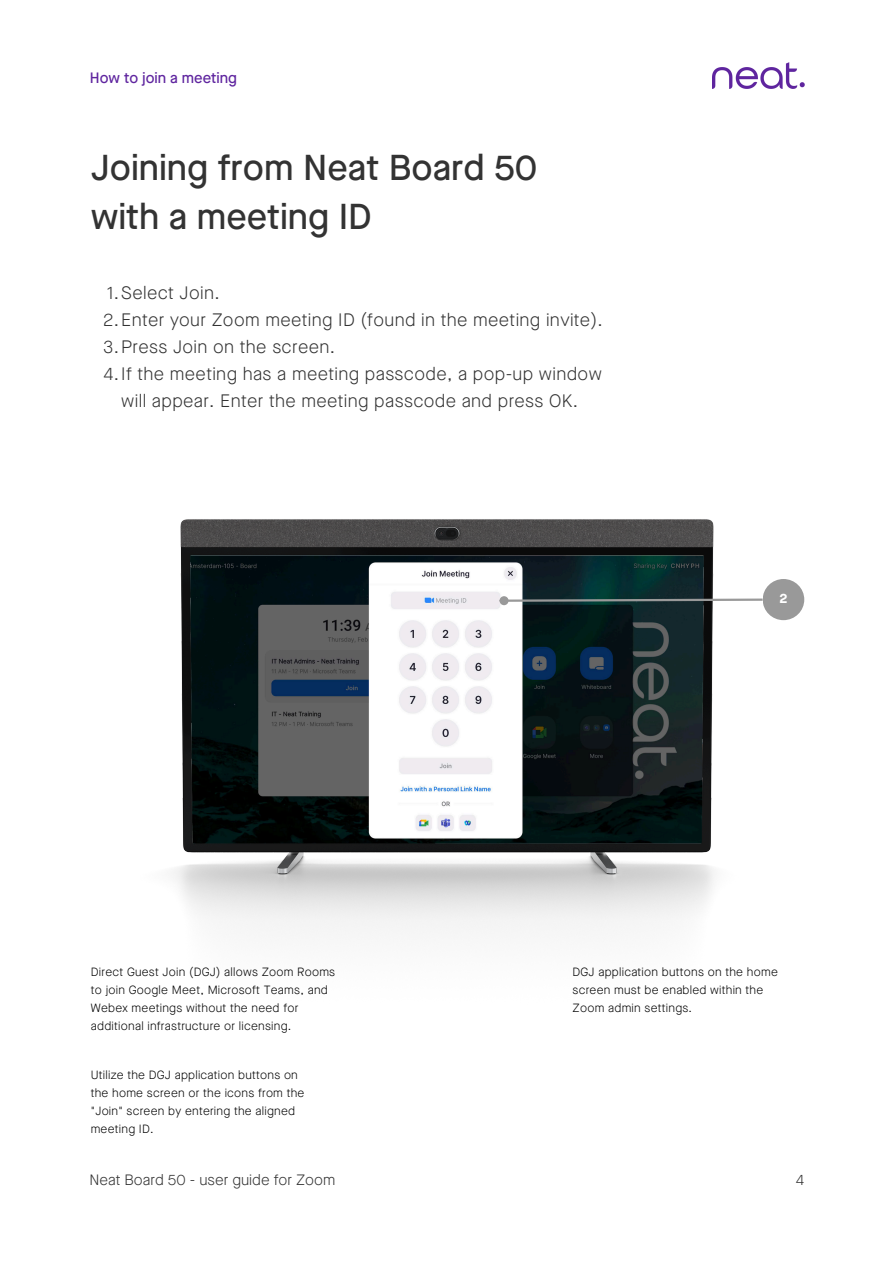
<style>
.page{position:relative;width:894px;height:1264px;background:#fff}
.page>*{position:absolute;margin:0;border:0;box-sizing:border-box;transform-origin:0 0}
.t1{font:500 36px/49.5px "Maison Neue";color:#333}
.t2{font:300 18px/27px "Maison Neue";letter-spacing:.02em;color:#333;text-align:center}
.t3{font:300 15px "Maison Neue";color:#333}
.t4{font:500 15px "Maison Neue";color:#5f259f}
.t5{font:700 13.5px "Maison Neue";color:#fff}
.t6{font:300 12px/17.9px "Maison Neue";letter-spacing:.02em;color:#000}
</style>
<div class="page">
<img style="left:712px;top:63px;width:91px;height:26px">
<img style="left:173px;top:519px;width:632px;height:414px">
<svg style="left:507px;top:597px;width:255px;height:6px"></svg>
<div style="left:500px;top:597px;width:7px;height:7px;background:#999;border-radius:50%"></div>
<div style="left:499px;top:596px;width:9px;height:9px;border:2px solid #999;border-radius:50%"></div>
<div style="left:762px;top:579px;width:42px;height:41px;background:#999;border-radius:50%"></div>
<p class="t4" style="left:90px;top:72px;width:148px">How to join a meeting</p>
<p class="t1" style="left:91px;top:146px;width:448px">Joining from Neat Board 50 with a meeting ID</p>
<p class="t2" style="left:107px;top:280px;width:114px">1.Select Join.</p>
<p class="t2" style="left:103px;top:307px;width:501px">2.Enter your Zoom meeting ID (found in the meeting invite).</p>
<p class="t2" style="left:103px;top:334px;width:233px">3.Press Join on the screen.</p>
<p class="t2" style="left:104px;top:361px;width:499px">4.If the meeting has a meeting passcode, a pop-up window will appear. Enter the meeting passcode and press OK.</p>
<p class="t5" style="left:779px;top:592px;width:10px">2</p>
<p class="t6" style="left:91px;top:964px;width:246px">Direct Guest Join (DGJ) allows Zoom Rooms to join Google Meet, Microsoft Teams, and Webex meetings without the need for additional infrastructure or licensing.</p>
<h4 class="t6" style="left:91px;top:1067px;width:215px">Utilize the DGJ application buttons on the home screen or the icons from the "Join" screen by entering the aligned meeting ID.</h4>
<p class="t3" style="left:89px;top:1173px;width:247px">Neat Board 50 - user guide for Zoom</p>
<p class="t6" style="left:572px;top:964px;width:207px">DGJ application buttons on the home screen must be enabled within the<br>Zoom admin settings.</p>
<p class="t3" style="left:795px;top:1173px;width:10px">4</p>
</div>
